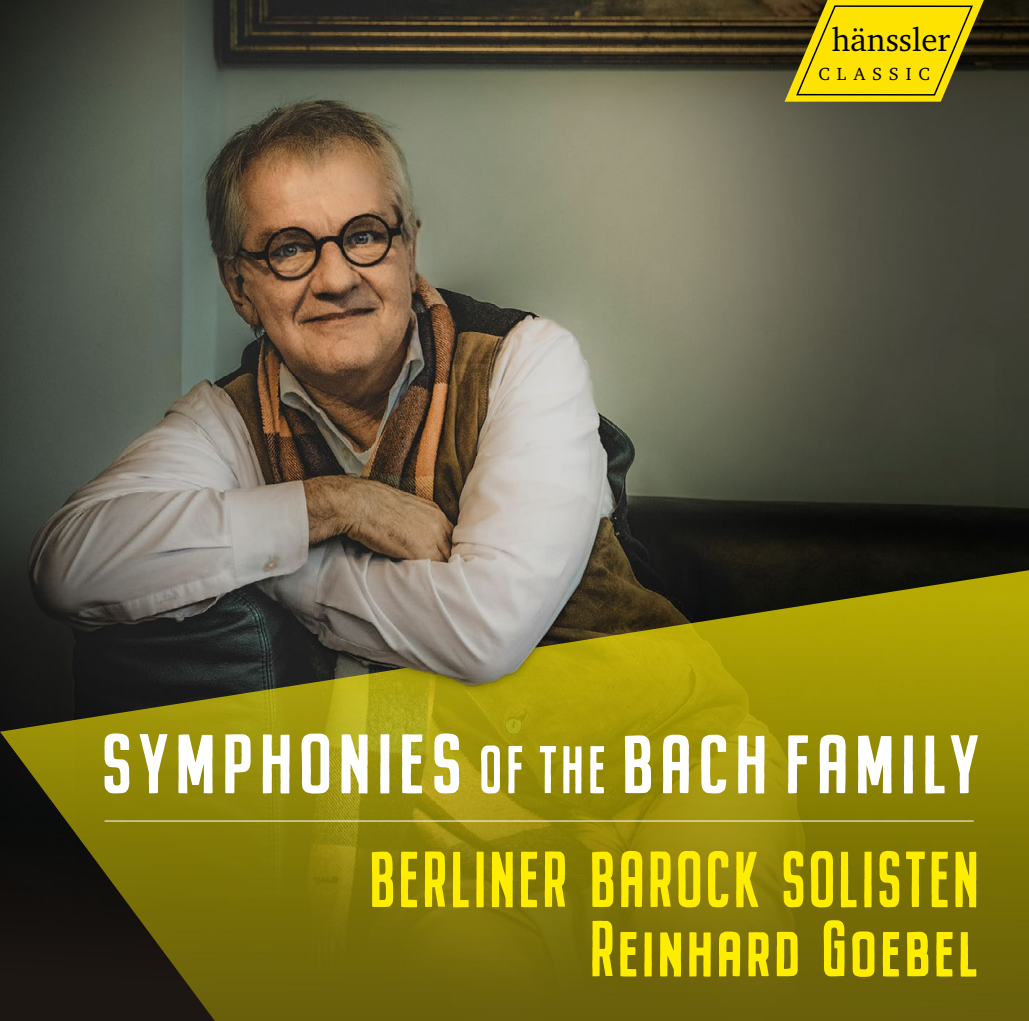
<style>
.page{position:relative;width:1029px;height:1021px;background:#fff}
.page>*{position:absolute;margin:0;border:0;box-sizing:border-box;transform-origin:0 0}
.t1{font:84.3px "Buckwheat TC";letter-spacing:.04em;color:#fff}
.t2{font:79.2px "Buckwheat TC";letter-spacing:.01em;color:#ffed00;scale:.85 1}
.t3{font:33px "Charter ITC";color:#000}
.t4{font:18px "Charter ITC";letter-spacing:.38em;color:#000}
.s1{font-size:67.5px}
.s2{font-size:82.5px}
</style>
<div class="page">
<img style="left:0;top:0;width:1029px;height:566px">
<svg style="left:785px;top:0;width:199px;height:34px;background:#c8b004"></svg>
<svg style="left:0;top:566px;width:1029px;height:454px;background:#7b7109"></svg>
<hr style="left:105px;top:820px;width:869px;height:1px;background:#fff">
<img style="left:0;top:34px;width:995px;height:677px">
<p class="t3" style="left:832px;top:19px;width:120px">hänssler</p>
<p class="t4" style="left:819px;top:63px;width:113px">CLASSIC</p>
<p class="t1" style="left:100px;top:714px;width:882px">SYMPHONIES <span class="s1">OF THE</span> <span class="s2">BACH FAMILY</span></p>
<p class="t2" style="left:368px;top:832px;width:721px">BERLINER BAROCK SOLISTEN</p>
<p class="t2" style="left:589px;top:902px;width:462px">Reinhard Goebel</p>
</div>
